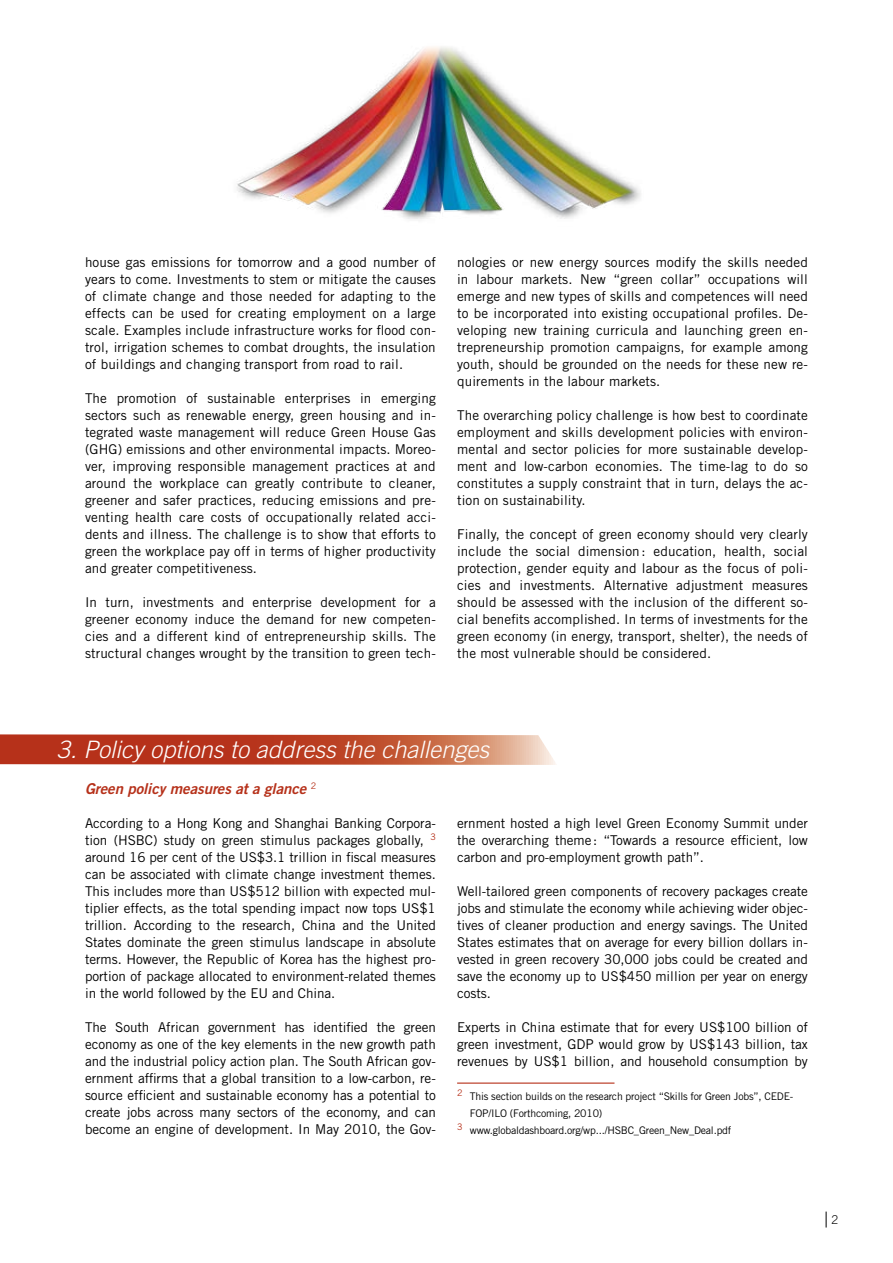
<style>
.page{position:relative;width:893px;height:1263px;background:#fff}
.page>*{position:absolute;margin:0;border:0;box-sizing:border-box;transform-origin:0 0}
.t1{font:italic 300 24px "Trade Gothic";color:#fff}
.t2{font:italic 15px "Trade Gothic Bold Two";color:#b6311a}
.t3{font:13.5px/17px "Trade Gothic";letter-spacing:.01em;color:#000;text-align:justify}
.t4{font:300 12.15px "Trade Gothic";color:#000}
.t5{font:10.5px "Trade Gothic";letter-spacing:-.02em;color:#000}
</style>
<div class="page">
<img style="left:236px;top:46px;width:405px;height:173px">
<svg style="left:826px;top:1211px;width:1px;height:16px"></svg>
<svg style="left:0;top:734px;width:556px;height:31px;background:#c3583f"></svg>
<hr style="left:457px;top:1082px;width:157px;height:2px;background:#b6311a">
<p class="t3" style="left:85px;top:253px;width:352px">house gas emissions for tomorrow and a good number of years to come. Investments to stem or mitigate the causes of climate change and those needed for adapting to the effects can be used for creating employment on a large scale. Examples include infrastructure works for flood con&shy;trol, irrigation schemes to combat droughts, the insulation of buildings and changing transport from road to rail.</p>
<p class="t3" style="left:85px;top:389px;width:352px">The promotion of sustainable enterprises in emerging sectors such as renewable energy, green housing and in&shy;tegrated waste management will reduce Green House Gas (GHG) emissions and other environmental impacts. Moreo&shy;ver, improving responsible management practices at and around the workplace can greatly contribute to cleaner, greener and safer practices, reducing emissions and pre&shy;venting health care costs of occupationally related acci&shy;dents and illness. The challenge is to show that efforts to green the workplace pay off in terms of higher productivity and greater competitiveness.</p>
<p class="t3" style="left:85px;top:593px;width:352px">In turn, investments and enterprise development for a greener economy induce the demand for new competen&shy;cies and a different kind of entrepreneurship skills. The structural changes wrought by the transition to green tech-</p>
<p class="t3" style="left:457px;top:253px;width:352px">nologies or new energy sources modify the skills needed in labour markets. New “green collar” occupations will emerge and new types of skills and competences will need to be incorporated into existing occupational profiles. De&shy;veloping new training curricula and launching green en&shy;trepreneurship promotion campaigns, for example among youth, should be grounded on the needs for these new re&shy;quirements in the labour markets.</p>
<p class="t3" style="left:457px;top:406px;width:352px">The overarching policy challenge is how best to coordinate employment and skills development policies with environ&shy;mental and sector policies for more sustainable develop&shy;ment and low-carbon economies. The time-lag to do so constitutes a supply constraint that in turn, delays the ac&shy;tion on sustainability.</p>
<p class="t3" style="left:457px;top:525px;width:352px">Finally, the concept of green economy should very clearly include the social dimension : education, health, social protection, gender equity and labour as the focus of poli&shy;cies and investments. Alternative adjustment measures should be assessed with the inclusion of the different so&shy;cial benefits accomplished. In terms of investments for the green economy (in energy, transport, shelter), the needs of the most vulnerable should be considered.</p>
<h1 class="t1" style="left:57px;top:736px;width:434px">3. Policy options to address the challenges</h1>
<p class="t2" style="left:85px;top:779px;width:233px">Green policy measures at a glance <sup>2</sup></p>
<p class="t3" style="left:85px;top:814px;width:352px">According to a Hong Kong and Shanghai Banking Corpora&shy;tion (HSBC) study on green stimulus packages globally, <sup>3 </sup>around 16 per cent of the US$3.1 trillion in fiscal measures can be associated with climate change investment themes.<br>This includes more than US$512 billion with expected mul&shy;tiplier effects, as the total spending impact now tops US$1 trillion. According to the research, China and the United States dominate the green stimulus landscape in absolute terms. However, the Republic of Korea has the highest pro&shy;portion of package allocated to environment-related themes in the world followed by the EU and China.</p>
<p class="t3" style="left:85px;top:1019px;width:352px">The South African government has identified the green economy as one of the key elements in the new growth path and the industrial policy action plan. The South African gov&shy;ernment affirms that a global transition to a low-carbon, re&shy;source efficient and sustainable economy has a potential to create jobs across many sectors of the economy, and can become an engine of development. In May 2010, the Gov-</p>
<p class="t3" style="left:457px;top:814px;width:352px">ernment hosted a high level Green Economy Summit under the overarching theme: “Towards a resource efficient, low carbon and pro-employment growth path”.</p>
<p class="t3" style="left:457px;top:882px;width:352px">Well-tailored green components of recovery packages create jobs and stimulate the economy while achieving wider objec&shy;tives of cleaner production and energy savings. The United States estimates that on average for every billion dollars in&shy;vested in green recovery 30,000 jobs could be created and save the economy up to US$450 million per year on energy costs.</p>
<p class="t3" style="left:457px;top:1019px;width:352px">Experts in China estimate that for every US$100 billion of green investment, GDP would grow by US$143 billion, tax revenues by US$1 billion, and household consumption by</p>
<p class="t5" style="left:457px;top:1090px;width:338px"><sup>2</sup> This section builds on the research project “Skills for Green Jobs”, CEDE-</p>
<p class="t5" style="left:470px;top:1107px;width:134px">FOP/ILO (Forthcoming, 2010)</p>
<p class="t5" style="left:457px;top:1124px;width:276px"><sup>3</sup> www.globaldashboard.org/wp.../HSBC_Green_New_Deal.pdf</p>
<p class="t4" style="left:831px;top:1212px;width:8px">2</p>
</div>
